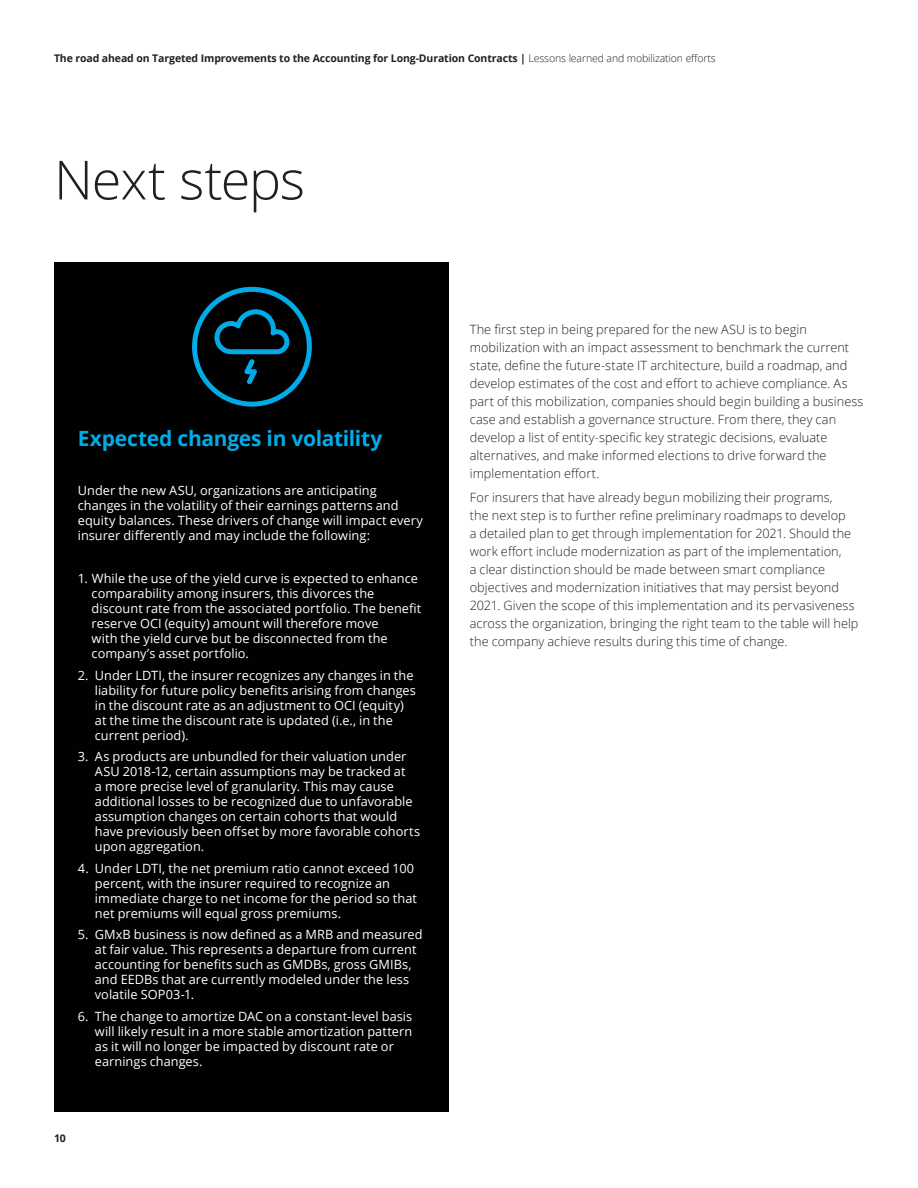
<style>
.page{position:relative;width:918px;height:1188px;background:#fff}
.page>*{position:absolute;margin:0;border:0;box-sizing:border-box;transform-origin:0 0}
.Story_heading_light{font:300 54px "Open Sans";letter-spacing:-.025em;color:#231f20}
.Secondary_bulletpoin{font:700 21px "Open Sans";letter-spacing:-.015em;color:#00abe7}
.Secondary_bulletpoin-2{font:12.75px/15px "Open Sans";letter-spacing:.005em;color:#fff}
.Secondary_bulletpoin-3{font:300 12.75px/18px "Open Sans";letter-spacing:.005em;color:#231f20}
.Brochure_title___Rig{font:700 10.5px "Open Sans";letter-spacing:-.01em;color:#231f20}
.Brochure_title___Lef{font:700 10.5px "Open Sans";color:#231f20}
.s1{font-weight:300}
</style>
<div class="page">
<div style="left:54px;top:262px;width:394px;height:850px;background:#010101"></div>
<svg style="left:193px;top:287px;width:119px;height:119px"></svg>
<p class="Brochure_title___Rig" style="left:54px;top:51px;width:663px">The road ahead on Targeted Improvements to the Accounting for Long-Duration Contracts | <span class="s1">Lessons learned and mobilization efforts</span></p>
<p class="Story_heading_light" style="left:54px;top:143px;width:253px">Next steps</p>
<p class="Secondary_bulletpoin" style="left:78px;top:424px;width:306px">Expected changes in volatility</p>
<p class="Secondary_bulletpoin-2" style="left:78px;top:483px;width:347px">Under the new ASU, organizations are anticipating changes in the volatility of their earnings patterns and equity balances. These drivers of change will impact every insurer differently and may include the following:</p>
<p class="Secondary_bulletpoin-2" style="left:92px;top:571px;width:331px;text-indent:-14px">1. While the use of the yield curve is expected to enhance comparability among insurers, this divorces the discount rate from the associated portfolio. The benefit reserve OCI (equity) amount will therefore move<br>with the yield curve but be disconnected from the company’s asset portfolio.</p>
<p class="Secondary_bulletpoin-2" style="left:95px;top:667px;width:323px;text-indent:-17px">2. Under LDTI, the insurer recognizes any changes in the liability for future policy benefits arising from changes in the discount rate as an adjustment to OCI (equity) at the time the discount rate is updated (i.e., in the current period).</p>
<p class="Secondary_bulletpoin-2" style="left:95px;top:749px;width:327px;text-indent:-17px">3. As products are unbundled for their valuation under ASU 2018-12, certain assumptions may be tracked at<br>a more precise level of granularity. This may cause additional losses to be recognized due to unfavorable assumption changes on certain cohorts that would have previously been offset by more favorable cohorts upon aggregation.</p>
<p class="Secondary_bulletpoin-2" style="left:95px;top:860px;width:324px;text-indent:-17px">4. Under LDTI, the net premium ratio cannot exceed 100 percent, with the insurer required to recognize an immediate charge to net income for the period so that net premiums will equal gross premiums.</p>
<p class="Secondary_bulletpoin-2" style="left:95px;top:927px;width:329px;text-indent:-17px">5. GMxB business is now defined as a MRB and measured at fair value. This represents a departure from current accounting for benefits such as GMDBs, gross GMIBs, and EEDBs that are currently modeled under the less volatile SOP03-1.</p>
<p class="Secondary_bulletpoin-2" style="left:95px;top:1008px;width:319px;text-indent:-17px">6. The change to amortize DAC on a constant-level basis will likely result in a more stable amortization pattern as it will no longer be impacted by discount rate or earnings changes.</p>
<p class="Brochure_title___Lef" style="left:54px;top:1131px;width:13px">10</p>
<p class="Secondary_bulletpoin-3" style="left:470px;top:320px;width:395px">The first step in being prepared for the new ASU is to begin mobilization with an impact assessment to benchmark the current state, define the future-state IT architecture, build a roadmap, and develop estimates of the cost and effort to achieve compliance. As part of this mobilization, companies should begin building a business case and establish a governance structure. From there, they can develop a list of entity-specific key strategic decisions, evaluate alternatives, and make informed elections to drive forward the implementation effort.</p>
<p class="Secondary_bulletpoin-3" style="left:470px;top:488px;width:390px">For insurers that have already begun mobilizing their programs,<br>the next step is to further refine preliminary roadmaps to develop<br>a detailed plan to get through implementation for 2021. Should the work effort include modernization as part of the implementation,<br>a clear distinction should be made between smart compliance objectives and modernization initiatives that may persist beyond 2021. Given the scope of this implementation and its pervasiveness across the organization, bringing the right team to the table will help the company achieve results during this time of change.</p>
</div>
